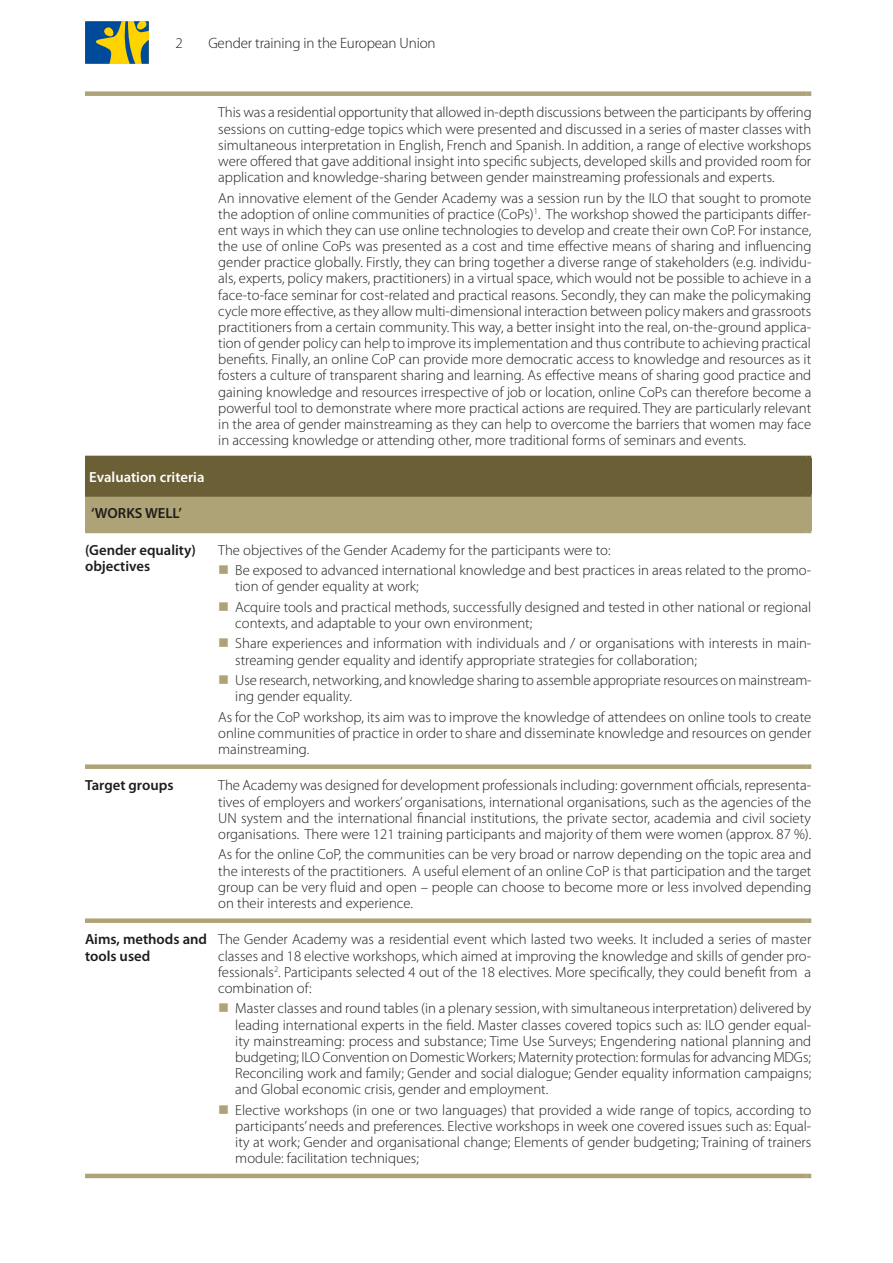
<style>
.page{position:relative;width:893px;height:1263px;background:#fff}
.page>*{position:absolute;margin:0;border:0;box-sizing:border-box;transform-origin:0 0}
.t1{font:300 15px "Myriad Pro";letter-spacing:-.01em;color:#1d1d1b}
.t2{font:300 14.7px/16.2px "Myriad Pro";color:#1d1d1b;text-align:justify}
.t3{font:600 14.7px/16.2px "Myriad Pro";color:#1d1d1b}
.t4{font:600 14.7px "Myriad Pro";color:#fff}
</style>
<div class="page">
<svg style="left:85px;top:21px;width:64px;height:43px;background:#778a51"></svg>
<div style="left:85px;top:458px;width:726px;height:36px;background:#6a5f35"></div>
<div style="left:85px;top:494px;width:726px;height:37px;background:#aea277"></div>
<div style="left:85px;top:91px;width:129px;height:5px;background:#aea277"></div>
<div style="left:214px;top:91px;width:593px;height:5px;background:#aea277"></div>
<svg style="left:807px;top:91px;width:4px;height:5px"></svg>
<hr style="left:85px;top:529px;width:129px;height:4px;background:#aea277">
<hr style="left:214px;top:529px;width:593px;height:4px;background:#aea277">
<div style="left:85px;top:764px;width:129px;height:5px;background:#aea277"></div>
<div style="left:214px;top:764px;width:593px;height:5px;background:#aea277"></div>
<svg style="left:807px;top:764px;width:4px;height:5px"></svg>
<div style="left:85px;top:918px;width:129px;height:5px;background:#aea277"></div>
<div style="left:214px;top:918px;width:593px;height:5px;background:#aea277"></div>
<svg style="left:807px;top:918px;width:4px;height:5px"></svg>
<hr style="left:85px;top:1174px;width:129px;height:4px;background:#aea277">
<hr style="left:214px;top:1174px;width:593px;height:4px;background:#aea277">
<svg style="left:807px;top:1174px;width:4px;height:4px"></svg>
<hr style="left:85px;top:456px;width:129px;height:4px;background:#6a5f35">
<hr style="left:214px;top:456px;width:593px;height:4px;background:#6a5f35">
<div style="left:85px;top:492px;width:129px;height:5px;background:#6a5f35"></div>
<div style="left:214px;top:492px;width:593px;height:5px;background:#6a5f35"></div>
<svg style="left:807px;top:494px;width:4px;height:3px"></svg>
<p class="t1" style="left:175px;top:34px;width:9px">2</p>
<p class="t1" style="left:208px;top:34px;width:229px">Gender training in the European Union</p>
<p class="t2" style="left:218px;top:105px;width:595px">This was a residential opportunity that allowed in-depth discussions between the participants by offering sessions on cutting-edge topics which were presented and discussed in a series of master classes with simultaneous interpretation in English, French and Spanish. In addition, a range of elective workshops were offered that gave additional insight into specific subjects, developed skills and provided room for application and knowledge-sharing between gender mainstreaming professionals and experts.</p>
<p class="t2" style="left:218px;top:190px;width:595px">An innovative element of the Gender Academy was a session run by the ILO that sought to promote the adoption of online communities of practice (CoPs)<sup>1</sup>. The workshop showed the participants differ&shy;ent ways in which they can use online technologies to develop and create their own CoP. For instance, the use of online CoPs was presented as a cost and time effective means of sharing and influencing gender practice globally. Firstly, they can bring together a diverse range of stakeholders (e.g. individu&shy;als, experts, policy makers, practitioners) in a virtual space, which would not be possible to achieve in a face-to-face seminar for cost-related and practical reasons. Secondly, they can make the policymaking cycle more effective, as they allow multi-dimensional interaction between policy makers and grassroots practitioners from a certain community. This way, a better insight into the real, on-the-ground applica&shy;tion of gender policy can help to improve its implementation and thus contribute to achieving practical benefits. Finally, an online CoP can provide more democratic access to knowledge and resources as it fosters a culture of transparent sharing and learning. As effective means of sharing good practice and gaining knowledge and resources irrespective of job or location, online CoPs can therefore become a powerful tool to demonstrate where more practical actions are required. They are particularly relevant in the area of gender mainstreaming as they can help to overcome the barriers that women may face in accessing knowledge or attending other, more traditional forms of seminars and events.</p>
<p class="t4" style="left:89px;top:469px;width:117px">Evaluation criteria</p>
<p class="t3" style="left:91px;top:505px;width:92px">‘WORKS WELL’</p>
<p class="t3" style="left:85px;top:542px;width:112px">(Gender equality) objectives</p>
<p class="t2" style="left:235px;top:540px;width:577px;line-height:20.4px;text-indent:-17px">The objectives of the Gender Academy for the participants were to:<br>Be exposed to advanced international knowledge and best practices in areas related to the promo-</p>
<p class="t2" style="left:235px;top:576px;width:577px;line-height:20.4px">tion of gender equality at work;<br>Acquire tools and practical methods, successfully designed and tested in other national or regional</p>
<p class="t2" style="left:235px;top:613px;width:578px;line-height:20.4px">contexts, and adaptable to your own environment;<br>Share experiences and information with individuals and / or organisations with interests in main-</p>
<p class="t2" style="left:235px;top:650px;width:578px;line-height:20.4px">streaming gender equality and identify appropriate strategies for collaboration;<br>Use research, networking, and knowledge sharing to assemble appropriate resources on mainstream-</p>
<p class="t2" style="left:218px;top:686px;width:594px;line-height:20.4px;text-indent:17px">ing gender equality.<br>As for the CoP workshop, its aim was to improve the knowledge of attendees on online tools to create</p>
<p class="t2" style="left:218px;top:725px;width:595px">online communities of practice in order to share and disseminate knowledge and resources on gender mainstreaming.</p>
<p class="t3" style="left:85px;top:778px;width:90px">Target groups</p>
<p class="t2" style="left:218px;top:778px;width:595px">The Academy was designed for development professionals including: government officials, representa&shy;tives of employers and workers’ organisations, international organisations, such as the agencies of the UN system and the international financial institutions, the private sector, academia and civil society organisations. There were 121 training participants and majority of them were women (approx. 87 %).</p>
<p class="t2" style="left:218px;top:847px;width:595px">As for the online CoP, the communities can be very broad or narrow depending on the topic area and the interests of the practitioners. A useful element of an online CoP is that participation and the target group can be very fluid and open – people can choose to become more or less involved depending on their interests and experience.</p>
<p class="t3" style="left:85px;top:932px;width:124px">Aims, methods and tools used</p>
<p class="t2" style="left:218px;top:932px;width:595px">The Gender Academy was a residential event which lasted two weeks. It included a series of master classes and 18 elective workshops, which aimed at improving the knowledge and skills of gender pro&shy;fessionals<sup>2</sup>. Participants selected 4 out of the 18 electives. More specifically, they could benefit from a combination of:</p>
<p class="t2" style="left:235px;top:1001px;width:578px">Master classes and round tables (in a plenary session, with simultaneous interpretation) delivered by leading international experts in the field. Master classes covered topics such as: ILO gender equal&shy;ity mainstreaming: process and substance; Time Use Surveys; Engendering national planning and budgeting; ILO Convention on Domestic Workers; Maternity protection: formulas for advancing MDGs; Reconciling work and family; Gender and social dialogue; Gender equality information campaigns; and Global economic crisis, gender and employment.</p>
<p class="t2" style="left:235px;top:1102px;width:578px">Elective workshops (in one or two languages) that provided a wide range of topics, according to participants’ needs and preferences. Elective workshops in week one covered issues such as: Equal&shy;ity at work; Gender and organisational change; Elements of gender budgeting; Training of trainers module: facilitation techniques;</p>
</div>
